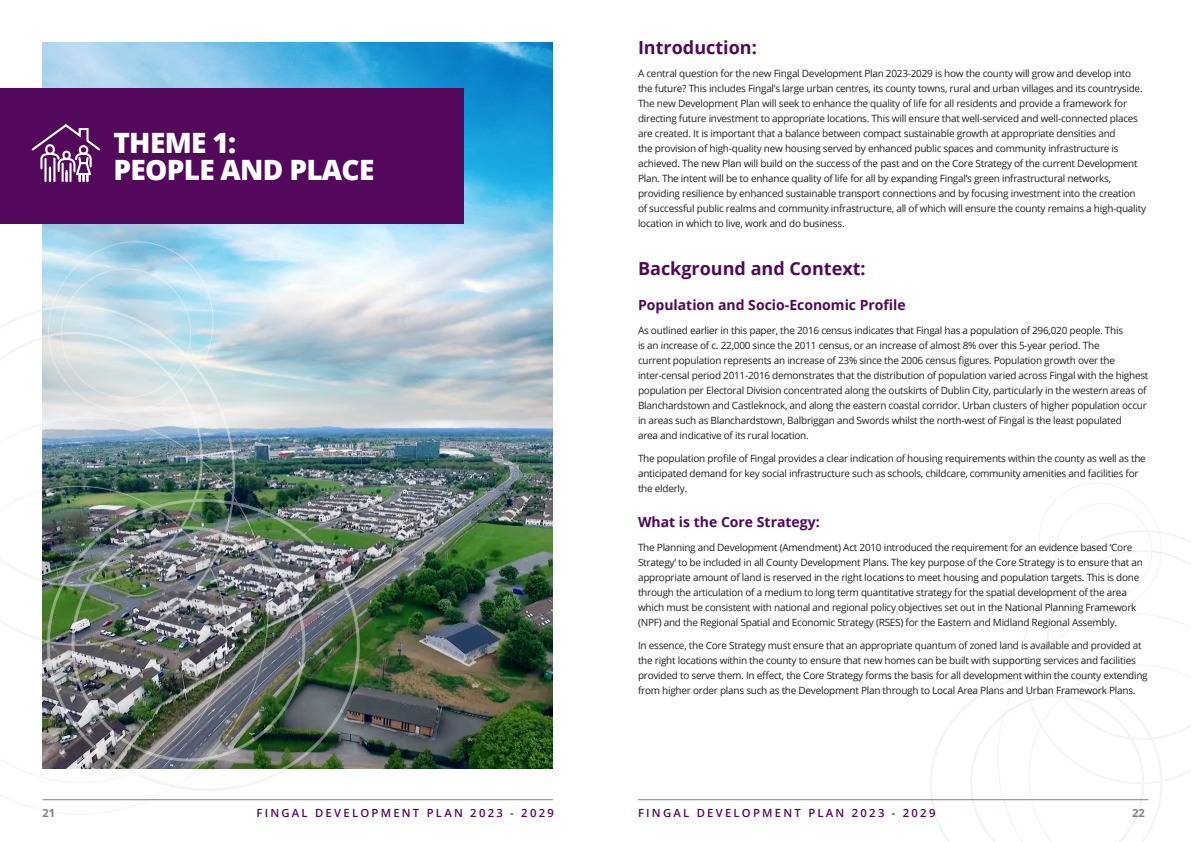
<style>
.page{position:relative;width:1191px;height:842px;background:#fff}
.page>*{position:absolute;margin:0;border:0;box-sizing:border-box;transform-origin:0 0}
.Body_Text{font:800 28px/27px "Open Sans";letter-spacing:-.025em;color:#fff}
.Body_Text-2{font:700 18px "Open Sans";color:#53085b}
.Body_Text-3{font:700 14px "Open Sans";color:#53085b}
.Body_Text-4{font:600 11.3px "Open Sans";letter-spacing:.2em;color:#53085b}
.Body_Text-5{font:700 11.3px "Open Sans";color:#808285}
.Body_Text-6{font:10px/15px "Open Sans";letter-spacing:-.025em;color:#231f20}
</style>
<div class="page">
<img style="left:43px;top:43px;width:510px;height:725px">
<svg style="left:1041px;top:483px;width:115px;height:42px"></svg>
<svg style="left:928px;top:693px;width:55px;height:149px"></svg>
<svg style="left:983px;top:679px;width:179px;height:163px"></svg>
<svg style="left:1017px;top:525px;width:174px;height:264px"></svg>
<div style="left:0;top:88px;width:463px;height:136px;background:#53085b"></div>
<svg style="left:31px;top:124px;width:70px;height:57px"></svg>
<div style="left:79px;top:145px;width:9px;height:10px;border:2px solid #fff;border-radius:50%"></div>
<svg style="left:42px;top:230px;width:186px;height:194px"></svg>
<img style="left:287px;top:494px;width:74px;height:275px">
<img style="left:43px;top:401px;width:244px;height:368px">
<img style="left:43px;top:298px;width:199px;height:355px">
<hr style="left:43px;top:799px;width:510px;height:1px;background:#808285">
<hr style="left:638px;top:799px;width:510px;height:1px;background:#808285">
<p class="Body_Text" style="left:113px;top:128px;width:262px">THEME 1:<br>PEOPLE AND PLACE</p>
<p class="Body_Text-2" style="left:638px;top:34px;width:120px">Introduction:</p>
<p class="Body_Text-6" style="left:638px;top:66px;width:509px">A central question for the new Fingal Development Plan 2023-2029 is how the county will grow and develop into the future? This includes Fingal’s large urban centres, its county towns, rural and urban villages and its countryside.<br>The new Development Plan will seek to enhance the quality of life for all residents and provide a framework for directing future investment to appropriate locations. This will ensure that well-serviced and well-connected places are created. It is important that a balance between compact sustainable growth at appropriate densities and<br>the provision of high-quality new housing served by enhanced public spaces and community infrastructure is achieved. The new Plan will build on the success of the past and on the Core Strategy of the current Development Plan. The intent will be to enhance quality of life for all by expanding Fingal’s green infrastructural networks, providing resilience by enhanced sustainable transport connections and by focusing investment into the creation of successful public realms and community infrastructure, all of which will ensure the county remains a high-quality location in which to live, work and do business.</p>
<p class="Body_Text-2" style="left:638px;top:256px;width:229px">Background and Context:</p>
<p class="Body_Text-3" style="left:638px;top:295px;width:269px">Population and Socio-Economic Profile</p>
<p class="Body_Text-6" style="left:638px;top:322px;width:512px">As outlined earlier in this paper, the 2016 census indicates that Fingal has a population of 296,020 people. This<br>is an increase of c. 22,000 since the 2011 census, or an increase of almost 8% over this 5-year period. The<br>current population represents an increase of 23% since the 2006 census figures. Population growth over the inter-censal period 2011-2016 demonstrates that the distribution of population varied across Fingal with the highest population per Electoral Division concentrated along the outskirts of Dublin City, particularly in the western areas of Blanchardstown and Castleknock, and along the eastern coastal corridor. Urban clusters of higher population occur in areas such as Blanchardstown, Balbriggan and Swords whilst the north-west of Fingal is the least populated<br>area and indicative of its rural location.</p>
<p class="Body_Text-6" style="left:638px;top:451px;width:509px">The population profile of Fingal provides a clear indication of housing requirements within the county as well as the anticipated demand for key social infrastructure such as schools, childcare, community amenities and facilities for the elderly.</p>
<p class="Body_Text-3" style="left:638px;top:512px;width:183px">What is the Core Strategy:</p>
<p class="Body_Text-6" style="left:638px;top:539px;width:506px">The Planning and Development (Amendment) Act 2010 introduced the requirement for an evidence based ‘Core Strategy’ to be included in all County Development Plans. The key purpose of the Core Strategy is to ensure that an appropriate amount of land is reserved in the right locations to meet housing and population targets. This is done through the articulation of a medium to long term quantitative strategy for the spatial development of the area which must be consistent with national and regional policy objectives set out in the National Planning Framework (NPF) and the Regional Spatial and Economic Strategy (RSES) for the Eastern and Midland Regional Assembly.</p>
<p class="Body_Text-6" style="left:638px;top:637px;width:511px">In essence, the Core Strategy must ensure that an appropriate quantum of zoned land is available and provided at the right locations within the county to ensure that new homes can be built with supporting services and facilities provided to serve them. In effect, the Core Strategy forms the basis for all development within the county extending from higher order plans such as the Development Plan through to Local Area Plans and Urban Framework Plans.</p>
<p class="Body_Text-5" style="left:43px;top:805px;width:14px">21</p>
<p class="Body_Text-4" style="left:256px;top:805px;width:299px">FINGAL DEVELOPMENT PLAN 2023 - 2029</p>
<p class="Body_Text-4" style="left:638px;top:805px;width:299px">FINGAL DEVELOPMENT PLAN 2023 - 2029</p>
<p class="Body_Text-5" style="left:1132px;top:805px;width:14px">22</p>
</div>
